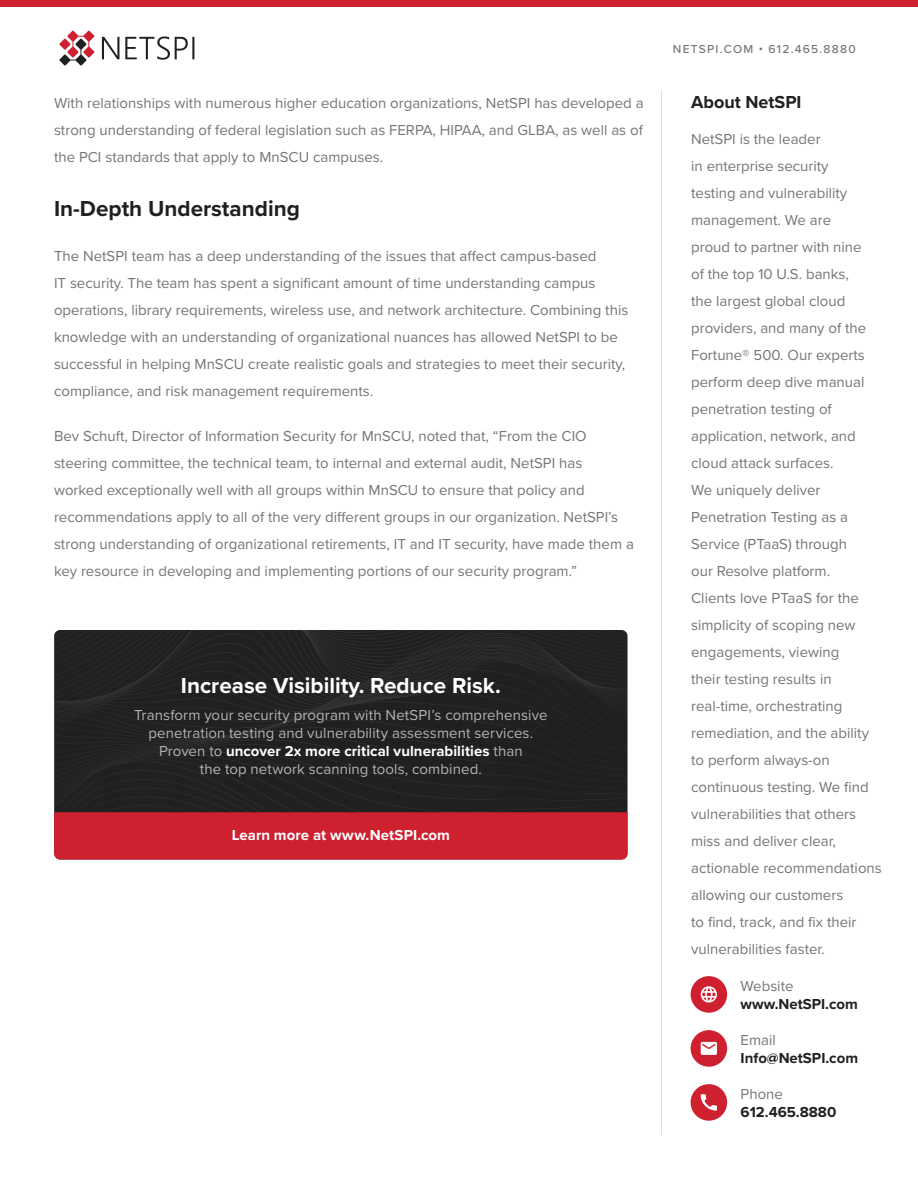
<style>
.page{position:relative;width:918px;height:1188px;background:#fff}
.page>*{position:absolute;margin:0;border:0;box-sizing:border-box;transform-origin:0 0}
.t1{font:700 22.5px "Proxima Nova";color:#fff}
.t2{font:700 22.5px "Proxima Nova";color:#1f2020}
.t3{font:700 18px "Proxima Nova";color:#1f2020}
.t4{font:15px/27px "Proxima Nova";color:#767575}
.t5{font:15px/18px "Proxima Nova";letter-spacing:.005em;color:#b2b2b2;text-align:center}
.t6{font:700 15px "Proxima Nova";color:#1f2020}
.t7{font:700 15px "Proxima Nova";letter-spacing:.005em;color:#fff}
.t8{font:500 12px "Proxima Nova";letter-spacing:.1em;color:#767575}
.s1{font-weight:700;color:#fff}
</style>
<div class="page">
<div style="left:0;top:0;width:918px;height:7px;background:#cf202f"></div>
<svg style="left:59px;top:31px;width:35px;height:35px"></svg>
<svg style="left:102px;top:36px;width:92px;height:24px"></svg>
<hr style="left:661px;top:90px;width:1px;height:1045px;background:#e0e1df">
<svg style="left:54px;top:630px;width:574px;height:230px;background:#452225"></svg>
<div style="left:691px;top:1084px;width:36px;height:37px;background:#cf202f;border-radius:50%"></div>
<svg style="left:701px;top:1094px;width:16px;height:17px"></svg>
<div style="left:691px;top:1030px;width:36px;height:37px;background:#cf202f;border-radius:50%"></div>
<svg style="left:701px;top:1042px;width:16px;height:13px"></svg>
<div style="left:691px;top:976px;width:36px;height:37px;background:#cf202f;border-radius:50%"></div>
<svg style="left:701px;top:986px;width:16px;height:17px"></svg>
<p class="t4" style="left:54px;top:89px;width:591px;text-align:justify">With relationships with numerous higher education organizations, NetSPI has developed a strong understanding of federal legislation such as FERPA, HIPAA, and GLBA, as well as of the PCI standards that apply to MnSCU campuses.</p>
<h1 class="t2" style="left:54px;top:192px;width:247px">In-Depth Understanding</h1>
<p class="t4" style="left:54px;top:242px;width:576px">The NetSPI team has a deep understanding of the issues that affect campus-based<br>IT security. The team has spent a significant amount of time understanding campus operations, library requirements, wireless use, and network architecture. Combining this knowledge with an understanding of organizational nuances has allowed NetSPI to be successful in helping MnSCU create realistic goals and strategies to meet their security, compliance, and risk management requirements.</p>
<p class="t4" style="left:54px;top:422px;width:581px">Bev Schuft, Director of Information Security for MnSCU, noted that, “From the CIO steering committee, the technical team, to internal and external audit, NetSPI has worked exceptionally well with all groups within MnSCU to ensure that policy and recommendations apply to all of the very different groups in our organization. NetSPI’s strong understanding of organizational retirements, IT and IT security, have made them a key resource in developing and implementing portions of our security program.”</p>
<h1 class="t1" style="left:181px;top:669px;width:321px">Increase Visibility. Reduce Risk.</h1>
<p class="t5" style="left:134px;top:705px;width:415px">Transform your security program with NetSPI’s comprehensive penetration testing and vulnerability assessment services.<br>Proven to <span class="s1">uncover 2x more critical vulnerabilities</span> than<br>the top network scanning tools, combined.</p>
<p class="t7" style="left:232px;top:823px;width:220px">Learn more at www.NetSPI.com</p>
<p class="t8" style="left:673px;top:40px;width:184px">NETSPI.COM • 612.465.8880</p>
<p class="t3" style="left:691px;top:89px;width:112px">About NetSPI</p>
<p class="t4" style="left:691px;top:125px;width:192px">NetSPI is the leader<br>in enterprise security<br>testing and vulnerability management. We are<br>proud to partner with nine<br>of the top 10 U.S. banks,<br>the largest global cloud providers, and many of the<br>Fortune® 500. Our experts perform deep dive manual penetration testing of application, network, and cloud attack surfaces.<br>We uniquely deliver<br>Penetration Testing as a<br>Service (PTaaS) through<br>our Resolve platform.<br>Clients love PTaaS for the simplicity of scoping new engagements, viewing<br>their testing results in real-time, orchestrating remediation, and the ability to perform always-on continuous testing. We find vulnerabilities that others miss and deliver clear, actionable recommendations allowing our customers<br>to find, track, and fix their vulnerabilities faster.</p>
<p class="t4" style="left:741px;top:971px;width:54px">Website</p>
<p class="t6" style="left:741px;top:992px;width:119px">www.NetSPI.com</p>
<p class="t4" style="left:741px;top:1025px;width:37px">Email</p>
<p class="t6" style="left:741px;top:1046px;width:119px">Info@NetSPI.com</p>
<p class="t4" style="left:741px;top:1079px;width:44px">Phone</p>
<p class="t6" style="left:741px;top:1100px;width:97px">612.465.8880</p>
</div>
